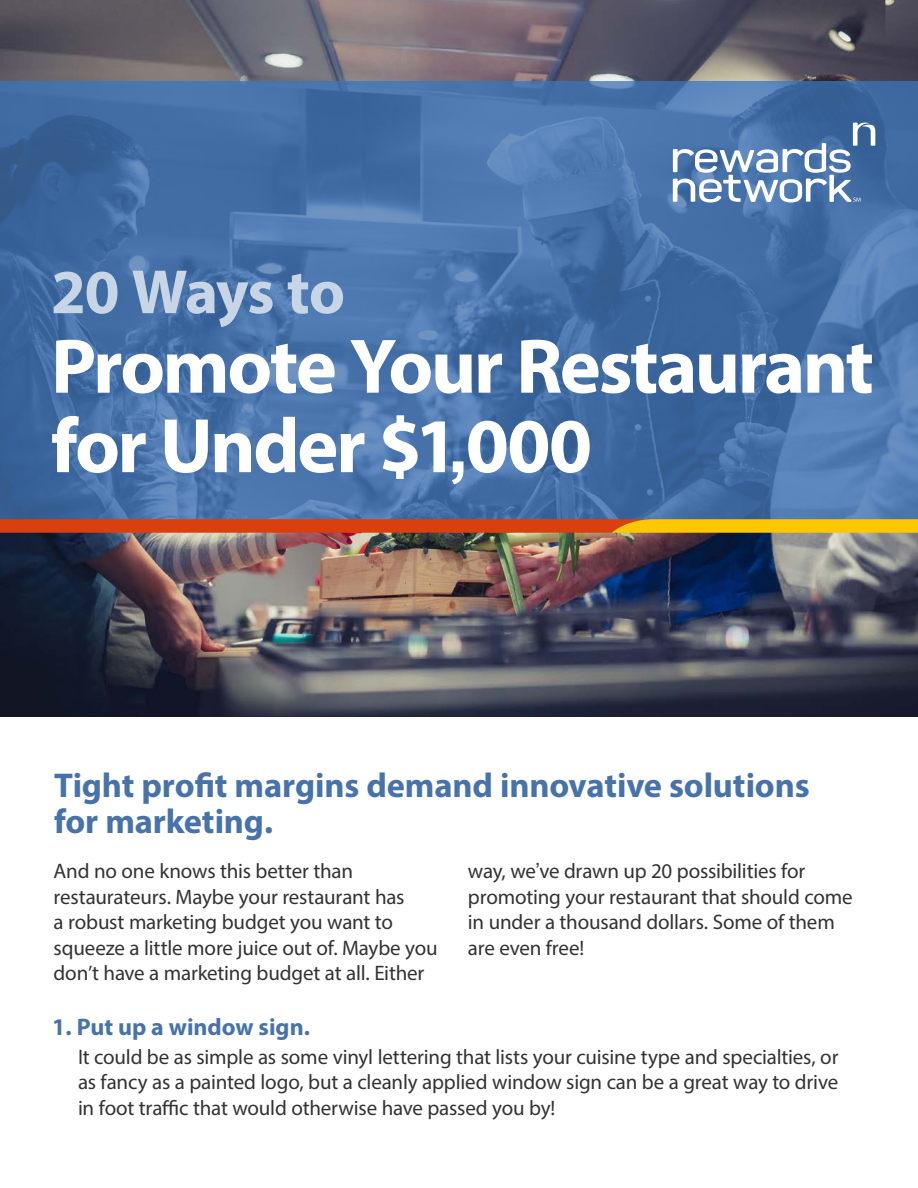
<style>
.page{position:relative;width:918px;height:1188px;background:#fff}
.page>*{position:absolute;margin:0;border:0;box-sizing:border-box;transform-origin:0 0}
.t1{font:700 78px/79.5px "Myriad Pro";letter-spacing:-.035em;color:#fff}
.t2{font:700 63px "Myriad Pro";letter-spacing:-.025em;color:#c8d5e6}
.t3{font:700 34.5px/36px "Myriad Pro";letter-spacing:-.005em;color:#4773aa}
.t4{font:700 24px "Myriad Pro";color:#4773aa}
.t5{font:21px/25.5px "Myriad Pro";letter-spacing:-.01em;color:#333}
.s1{font-family:"Arial"}
</style>
<div class="page">
<img style="left:0;top:0;width:918px;height:717px">
<svg style="left:0;top:81px;width:918px;height:438px"></svg>
<svg style="left:673px;top:122px;width:202px;height:81px"></svg>
<svg style="left:0;top:519px;width:918px;height:14px"></svg>
<h2 class="t2" style="left:51px;top:251px;width:296px">20 Ways to</h2>
<h1 class="t1" style="left:51px;top:324px;width:824px">Promote Your Restaurant for Under $1<span class="s1">,</span>000</h1>
<h3 class="t3" style="left:54px;top:766px;width:757px">Tight profit margins demand innovative solutions for marketing.</h3>
<p class="t5" style="left:54px;top:858px;width:386px">And no one knows this better than restaurateurs. Maybe your restaurant has<br>a robust marketing budget you want to squeeze a little more juice out of. Maybe you don’t have a marketing budget at all. Either</p>
<p class="t5" style="left:468px;top:858px;width:386px">way, we<span class="s1">’</span>ve drawn up 20 possibilities for promoting your restaurant that should come in under a thousand dollars. Some of them are even free!</p>
<p class="t4" style="left:52px;top:1011px;width:259px">1. Put up a window sign.</p>
<p class="t5" style="left:78px;top:1044px;width:762px;text-align:justify">It could be as simple as some vinyl lettering that lists your cuisine type and specialties, or as fancy as a painted logo, but a cleanly applied window sign can be a great way to drive in foot traffic that would otherwise have passed you by!</p>
</div>
